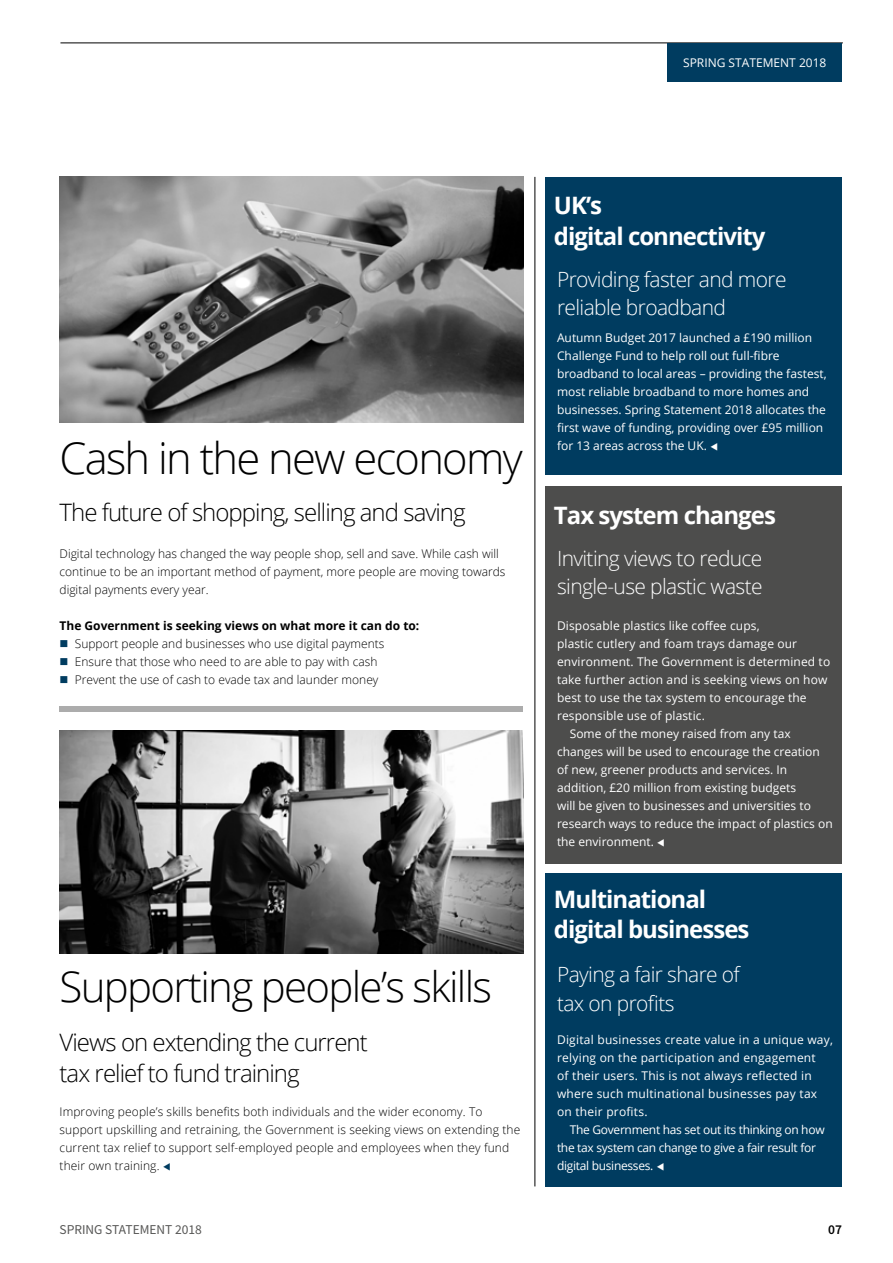
<style>
.page{position:relative;width:893px;height:1263px;background:#fff}
.page>*{position:absolute;margin:0;border:0;box-sizing:border-box;transform-origin:0 0}
.t1{font:300 43.5px "Open Sans";letter-spacing:-.04em;color:#000}
.t2{font:300 42px "Open Sans";letter-spacing:-.04em;color:#000}
.t3{font:300 24px/31.5px "Open Sans";letter-spacing:-.04em;color:#000}
.t4{font:700 24px/31.5px "Open Sans";letter-spacing:-.04em;color:#fff}
.t5{font:300 21px/28.5px "Open Sans";letter-spacing:-.03em;color:#fff}
.t6{font:13.5px "Source Sans Pro";color:#575756}
.t7{font:600 13.5px "Source Sans Pro";color:#000}
.t8{font:12px/18px "Open Sans";color:#fff}
.t9{font:300 12px/18px "Open Sans";color:#000}
.t10{font:12px/18px "Open Sans";letter-spacing:.02em;color:#fff}
.t11{font:12px/18px "Open Sans";letter-spacing:-.025em;color:#fff}
.t12{font:700 12px "Open Sans";color:#000}
.s1{color:#003c60}
</style>
<div class="page">
<div style="left:545px;top:177px;width:297px;height:298px;background:#003c60"></div>
<div style="left:545px;top:486px;width:297px;height:377px;background:#4d4d4c"></div>
<div style="left:545px;top:873px;width:297px;height:313px;background:#003c60"></div>
<img style="left:60px;top:730px;width:463px;height:224px">
<img style="left:60px;top:177px;width:463px;height:245px">
<div style="left:60px;top:706px;width:463px;height:6px;background:#acacac"></div>
<hr style="left:60px;top:43px;width:783px;height:1px;background:#000">
<div style="left:668px;top:43px;width:174px;height:39px;background:#003c60"></div>
<hr style="left:535px;top:177px;width:1px;height:1009px;background:#000">
<p class="t8" style="left:683px;top:54px;width:145px">SPRING STATEMENT 2018</p>
<h3 class="t4" style="left:554px;top:189px;width:213px">UK’s<br>digital connectivity</h3>
<h1 class="t1" style="left:60px;top:427px;width:465px">Cash in the new economy</h1>
<h3 class="t3" style="left:60px;top:496px;width:408px">The future of shopping, selling and saving</h3>
<p class="t9" style="left:60px;top:544px;width:447px">Digital technology has changed the way people shop, sell and save. While cash will continue to be an important method of payment, more people are moving towards digital payments every year.</p>
<p class="t12" style="left:60px;top:617px;width:361px">The Government is seeking views on what more it can do to:</p>
<p class="t9" style="left:60px;top:634px;width:326px"><span class="s1">■</span> Support people and businesses who use digital payments</p>
<p class="t9" style="left:60px;top:652px;width:319px"><span class="s1">■</span> Ensure that those who need to are able to pay with cash</p>
<p class="t9" style="left:60px;top:670px;width:320px"><span class="s1">■</span> Prevent the use of cash to evade tax and launder money</p>
<h2 class="t2" style="left:60px;top:957px;width:434px">Supporting people’s skills</h2>
<h3 class="t3" style="left:60px;top:1026px;width:310px">Views on extending the current tax relief to fund training</h3>
<p class="t9" style="left:60px;top:1102px;width:462px">Improving people’s skills benefits both individuals and the wider economy. To support upskilling and retraining, the Government is seeking views on extending the current tax relief to support self-employed people and employees when they fund their own training. <span class="s1">▼</span></p>
<h3 class="t5" style="left:557px;top:264px;width:231px">Providing faster and more reliable broadband</h3>
<p class="t8" style="left:557px;top:328px;width:271px">Autumn Budget 2017 launched a £190 million Challenge Fund to help roll out full-fibre broadband to local areas – providing the fastest, most reliable broadband to more homes and businesses. Spring Statement 2018 allocates the first wave of funding, providing over £95 million for 13 areas across the UK. ▼</p>
<h3 class="t4" style="left:554px;top:499px;width:224px">Tax system changes</h3>
<h3 class="t5" style="left:557px;top:543px;width:207px">Inviting views to reduce single-use plastic waste</h3>
<p class="t8" style="left:557px;top:616px;width:204px">Disposable plastics like coffee cups,</p>
<p class="t8" style="left:557px;top:634px;width:242px">plastic cutlery and foam trays damage our</p>
<p class="t8" style="left:557px;top:652px;width:275px">environment. The Government is determined to</p>
<p class="t8" style="left:557px;top:670px;width:272px">take further action and is seeking views on how</p>
<p class="t8" style="left:557px;top:688px;width:251px">best to use the tax system to encourage the</p>
<p class="t8" style="left:557px;top:706px;width:149px">responsible use of plastic.</p>
<p class="t8" style="left:570px;top:724px;width:222px">Some of the money raised from any tax</p>
<p class="t8" style="left:557px;top:742px;width:264px">changes will be used to encourage the creation</p>
<p class="t8" style="left:557px;top:760px;width:232px">of new, greener products and services. In</p>
<p class="t8" style="left:557px;top:778px;width:241px">addition, £20 million from existing budgets</p>
<p class="t8" style="left:557px;top:796px;width:255px">will be given to businesses and universities to</p>
<p class="t8" style="left:557px;top:814px;width:277px">research ways to reduce the impact of plastics on</p>
<p class="t8" style="left:557px;top:832px;width:109px">the environment. ▼</p>
<h3 class="t4" style="left:554px;top:884px;width:197px;line-height:30px">Multinational digital businesses</h3>
<h3 class="t5" style="left:557px;top:960px;width:184px">Paying a fair share of tax on profits</h3>
<p class="t10" style="left:557px;top:1030px;width:278px">Digital businesses create value in a unique way, relying on the participation and engagement<br>of their users. This is not always reflected in where such multinational businesses pay tax on their profits.</p>
<p class="t11" style="left:557px;top:1120px;width:269px;text-indent:13px">The Government has set out its thinking on how the tax system can change to give a fair result for digital businesses. ▼</p>
<p class="t6" style="left:60px;top:1221px;width:144px">SPRING STATEMENT 2018</p>
<p class="t7" style="left:828px;top:1221px;width:15px">07</p>
</div>
